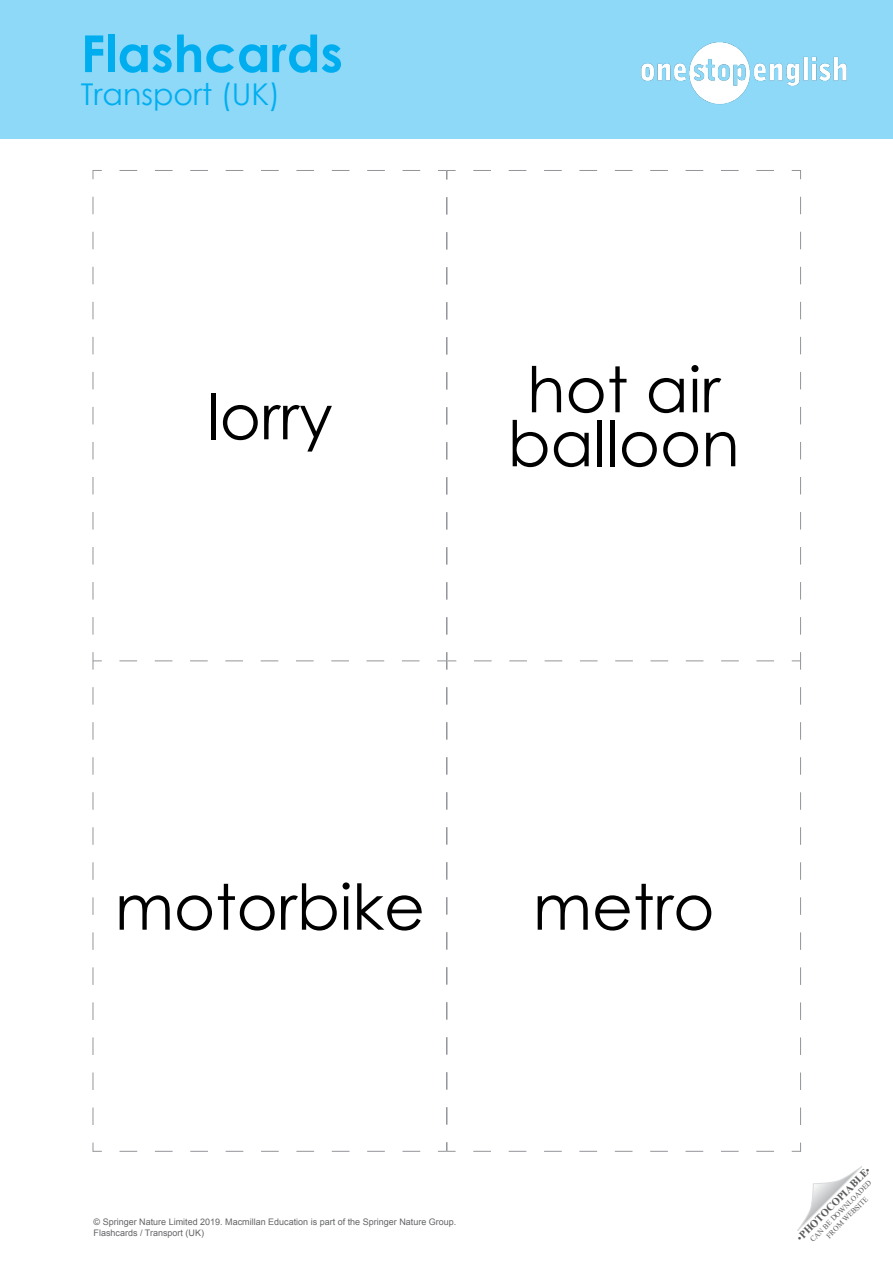
<style>
.page{position:relative;width:893px;height:1263px;background:#fff}
.page>*{position:absolute;margin:0;border:0;box-sizing:border-box;transform-origin:0 0}
.t1{font:63px/54px "Century Gothic";color:#000;text-align:center}
.t2{font:700 51px "Century Gothic";color:#00aeef}
.t3{font:30px "Century Gothic";color:#00aeef}
.t4{font:700 10.5px "Times New Roman";color:#58595b}
.t5{font:9px/10.8px "Arial";color:#636466}
.t6{font:7.5px/9px "Times New Roman";color:#58595b;text-align:center}
.s1{font-weight:400}
</style>
<div class="page">
<div style="left:0;top:0;width:893px;height:139px;background:#8ed8f8"></div>
<svg style="left:797px;top:1166px;width:65px;height:65px"></svg>
<img style="left:641px;top:42px;width:206px;height:63px">
<svg style="left:474px;top:660px;width:300px;height:1px"></svg>
<svg style="left:92px;top:170px;width:354px;height:492px"></svg>
<svg style="left:800px;top:196px;width:1px;height:439px"></svg>
<svg style="left:800px;top:687px;width:1px;height:438px"></svg>
<svg style="left:792px;top:652px;width:9px;height:18px"></svg>
<svg style="left:120px;top:1151px;width:301px;height:1px"></svg>
<svg style="left:92px;top:660px;width:10px;height:492px"></svg>
<svg style="left:446px;top:197px;width:1px;height:438px"></svg>
<svg style="left:446px;top:170px;width:355px;height:10px"></svg>
<svg style="left:446px;top:687px;width:1px;height:438px"></svg>
<svg style="left:438px;top:1142px;width:363px;height:10px"></svg>
<svg style="left:437px;top:652px;width:19px;height:18px"></svg>
<h2 class="t2" style="left:81px;top:15px;width:264px">Flashcards</h2>
<h3 class="t3" style="left:81px;top:73px;width:201px">Transport (UK)</h3>
<h1 class="t1" style="left:207px;top:389px;width:127px">lorry</h1>
<h1 class="t1" style="left:508px;top:362px;width:234px">hot air balloon</h1>
<h1 class="t1" style="left:115px;top:879px;width:312px">motorbike</h1>
<h1 class="t1" style="left:533px;top:879px;width:183px">metro</h1>
<p class="t5" style="left:94px;top:1217px;width:364px">© Springer Nature Limited 2019. Macmillan Education is part of the Springer Nature Group.<br>Flashcards / Transport (UK)</p>
<p class="t4" style="left:793px;top:1234px;width:101px;rotate:-45deg"><span class="s1">•</span>PHOTOCOPIABLE<span class="s1">•</span></p>
<p class="t6" style="left:808px;top:1237px;width:85px;rotate:-45deg">CAN BE DOWNLOADED<br>FROM WEBSITE</p>
</div>
